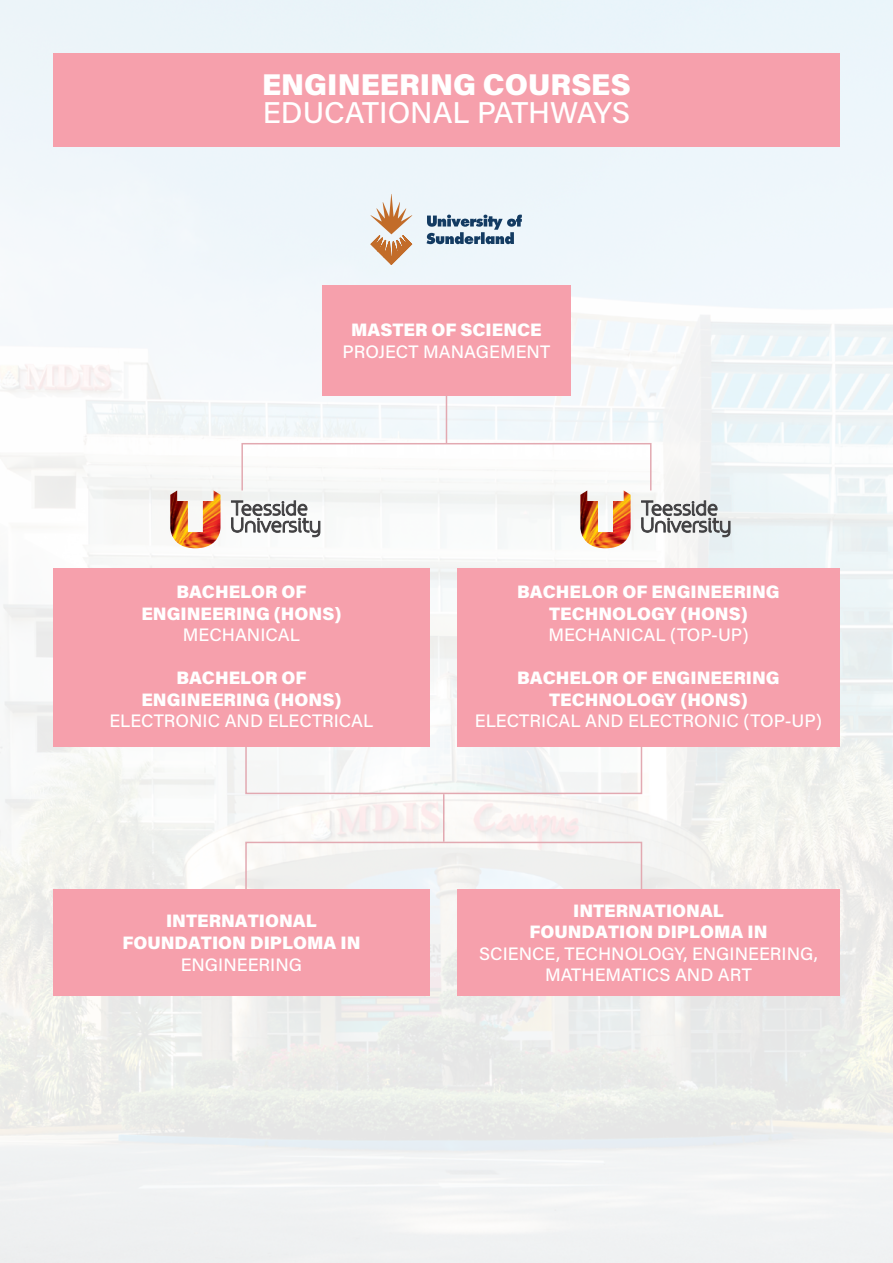
<style>
.page{position:relative;width:893px;height:1263px;background:#fff}
.page>*{position:absolute;margin:0;border:0;box-sizing:border-box;transform-origin:0 0}
.t1{font:500 30px "Acumin Pro";color:#fff}
.t2{font:900 30px "Acumin Pro";color:#fff}
.t3{font:900 18px/21.6px "Acumin Pro";color:#fff;text-align:center}
.t4{font:500 18px/21.6px "Acumin Pro";color:#fff;text-align:center}
</style>
<div class="page">
<div style="left:53px;top:53px;width:787px;height:94px;background:#f6a0ac"></div>
<div style="left:322px;top:285px;width:249px;height:110px;background:#f6a0ac"></div>
<div style="left:53px;top:889px;width:377px;height:106px;background:#f6a0ac"></div>
<svg style="left:426px;top:215px;width:96px;height:29px;background:#90a6b9"></svg>
<svg style="left:370px;top:194px;width:42px;height:71px;background:#ddc4b0"></svg>
<div style="left:241px;top:443px;width:410px;height:48px;border:2px solid #e2a9b1"></div>
<hr style="left:446px;top:395px;width:1px;height:48px;background:#e2a9b1">
<div style="left:53px;top:569px;width:377px;height:178px;background:#f6a0ac"></div>
<div style="left:457px;top:569px;width:383px;height:178px;background:#f6a0ac"></div>
<img style="left:580px;top:490px;width:51px;height:58px">
<svg style="left:641px;top:500px;width:89px;height:37px"></svg>
<img style="left:170px;top:490px;width:51px;height:58px">
<svg style="left:231px;top:500px;width:89px;height:37px"></svg>
<div style="left:457px;top:889px;width:383px;height:106px;background:#f6a0ac"></div>
<div style="left:245px;top:746px;width:397px;height:48px;border:2px solid #e2a9b1"></div>
<hr style="left:443px;top:794px;width:1px;height:48px;background:#e2a9b1">
<div style="left:245px;top:842px;width:397px;height:48px;border:2px solid #e2a9b1"></div>
<h1 class="t2" style="left:262px;top:63px;width:370px">ENGINEERING COURSES</h1>
<h1 class="t1" style="left:263px;top:92px;width:369px">EDUCATIONAL PATHWAYS</h1>
<p class="t3" style="left:351px;top:318px;width:192px">MASTER OF SCIENCE</p>
<p class="t4" style="left:343px;top:340px;width:209px">PROJECT MANAGEMENT</p>
<p class="t3" style="left:141px;top:580px;width:201px">BACHELOR OF<br>ENGINEERING (HONS)</p>
<p class="t4" style="left:183px;top:624px;width:119px">MECHANICAL</p>
<p class="t3" style="left:141px;top:666px;width:201px">BACHELOR OF<br>ENGINEERING (HONS)</p>
<p class="t4" style="left:109px;top:709px;width:265px">ELECTRONIC AND ELECTRICAL</p>
<p class="t3" style="left:122px;top:909px;width:240px">INTERNATIONAL<br>FOUNDATION DIPLOMA IN</p>
<p class="t4" style="left:181px;top:953px;width:123px">ENGINEERING</p>
<p class="t3" style="left:517px;top:580px;width:264px">BACHELOR OF ENGINEERING<br>TECHNOLOGY (HONS)</p>
<p class="t4" style="left:548px;top:624px;width:202px">MECHANICAL (TOP-UP)</p>
<p class="t3" style="left:517px;top:666px;width:264px">BACHELOR OF ENGINEERING<br>TECHNOLOGY (HONS)</p>
<p class="t4" style="left:475px;top:709px;width:348px">ELECTRICAL AND ELECTRONIC (TOP-UP)</p>
<p class="t3" style="left:529px;top:899px;width:240px">INTERNATIONAL<br>FOUNDATION DIPLOMA IN</p>
<p class="t4" style="left:479px;top:942px;width:340px">SCIENCE, TECHNOLOGY, ENGINEERING,<br>MATHEMATICS AND ART</p>
</div>
